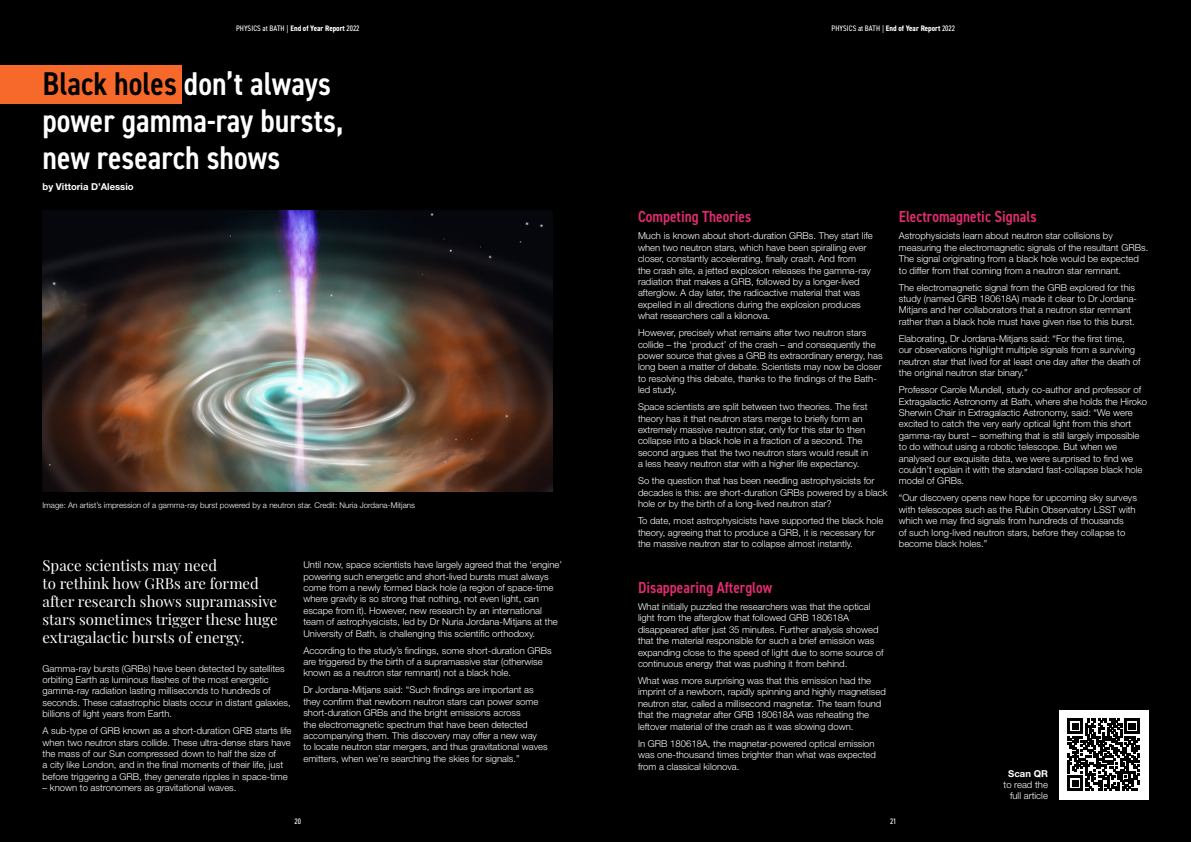
<style>
.page{position:relative;width:1191px;height:842px;background:#000}
.page>*{position:absolute;margin:0;border:0;box-sizing:border-box;transform-origin:0 0}
.Article_Headline{font:600 condensed 33px/37px "DIN2014";color:#fff}
.t1{font:600 condensed 16px "DIN2014";color:#e32b71}
.Paragraph_headline{font:15px/18px "Playfair Display";color:#fff}
.P_Body{font:300 9.5px/11.4px "Helvetica Neue LT Std";color:#fff}
.P_Body-2{font:700 9.5px "Helvetica Neue LT Std";color:#fff}
.Image_Desc{font:300 8px "Helvetica Neue LT Std";color:#fff}
.t2{font:condensed 8px "DIN2014";letter-spacing:.005em;color:#fff}
.s1{font-family:"Minion Pro";font-stretch:normal}
.s2{font-weight:700}
.s3{color:#000}
</style>
<div class="page">
<div style="left:0;top:66px;width:181px;height:38px;background:#f6692a"></div>
<img style="left:43px;top:210px;width:510px;height:281px">
<div style="left:1059px;top:710px;width:89px;height:89px;background:#fff"></div>
<svg style="left:1067px;top:719px;width:72px;height:72px"></svg>
<h2 class="t2" style="left:236px;top:23px;width:125px">PHYSICS at BATH <span class="s1">|</span> <span class="s2">End of Year Report</span> 2022</h2>
<h2 class="t2" style="left:831px;top:23px;width:125px">PHYSICS at BATH <span class="s1">|</span> <span class="s2">End of Year Report</span> 2022</h2>
<h1 class="Article_Headline" style="left:43px;top:64px;width:302px"><span class="s3">Black holes</span> don’t always power gamma-ray bursts, new research shows</h1>
<p class="P_Body-2" style="left:43px;top:181px;width:93px">by Vittoria D’Alessio</p>
<p class="Image_Desc" style="left:43px;top:500px;width:374px">Image: An artist’s impression of a gamma-ray burst powered by a neutron star. Credit: Nuria Jordana-Mitjans</p>
<h2 class="Paragraph_headline" style="left:43px;top:555px;width:237px">Space scientists may need<br>to rethink how GRBs are formed after research shows supramassive stars sometimes trigger these huge extragalactic bursts of energy.</h2>
<p class="P_Body" style="left:43px;top:662px;width:250px">Gamma-ray bursts (GRBs) have been detected by satellites orbiting Earth as luminous flashes of the most energetic gamma-ray radiation lasting milliseconds to hundreds of seconds. These catastrophic blasts occur in distant galaxies, billions of light years from Earth.</p>
<p class="P_Body" style="left:43px;top:725px;width:250px">A sub-type of GRB known as a short-duration GRB starts life when two neutron stars collide. These ultra-dense stars have the mass of our Sun compressed down to half the size of<br>a city like London, and in the final moments of their life, just before triggering a GRB, they generate ripples in space-time</p>
<p class="P_Body" style="left:43px;top:782px;width:195px">– known to astronomers as gravitational waves.</p>
<p class="P_Body" style="left:303px;top:559px;width:260px">Until now, space scientists have largely agreed that the ‘engine’ powering such energetic and short-lived bursts must always come from a newly formed black hole (a region of space-time where gravity is so strong that nothing, not even light, can escape from it). However, new research by an international team of astrophysicists, led by Dr Nuria Jordana-Mitjans at the University of Bath, is challenging this scientific orthodoxy.</p>
<p class="P_Body" style="left:303px;top:644px;width:250px">According to the study’s findings, some short-duration GRBs are triggered by the birth of a supramassive star (otherwise known as a neutron star remnant) not a black hole.</p>
<p class="P_Body" style="left:303px;top:684px;width:246px">Dr Jordana-Mitjans said: “Such findings are important as they confirm that newborn neutron stars can power some short-duration GRBs and the bright emissions across<br>the electromagnetic spectrum that have been detected accompanying them. This discovery may offer a new way<br>to locate neutron star mergers, and thus gravitational waves emitters, when we’re searching the skies for signals.”</p>
<h2 class="t1" style="left:638px;top:206px;width:115px">Competing Theories</h2>
<p class="P_Body" style="left:638px;top:230px;width:236px">Much is known about short-duration GRBs. They start life when two neutron stars, which have been spiralling ever closer, constantly accelerating, finally crash. And from<br>the crash site, a jetted explosion releases the gamma-ray radiation that makes a GRB, followed by a longer-lived afterglow. A day later, the radioactive material that was expelled in all directions during the explosion produces what researchers call a kilonova.</p>
<p class="P_Body" style="left:638px;top:327px;width:246px">However, precisely what remains after two neutron stars collide – the ‘product’ of the crash – and consequently the power source that gives a GRB its extraordinary energy, has long been a matter of debate. Scientists may now be closer to resolving this debate, thanks to the findings of the Bath&shy;led study.</p>
<p class="P_Body" style="left:638px;top:401px;width:231px">Space scientists are split between two theories. The first theory has it that neutron stars merge to briefly form an extremely massive neutron star, only for this star to then collapse into a black hole in a fraction of a second. The second argues that the two neutron stars would result in a less heavy neutron star with a higher life expectancy.</p>
<p class="P_Body" style="left:638px;top:475px;width:251px">So the question that has been needling astrophysicists for decades is this: are short-duration GRBs powered by a black hole or by the birth of a long-lived neutron star?</p>
<p class="P_Body" style="left:638px;top:515px;width:247px">To date, most astrophysicists have supported the black hole theory, agreeing that to produce a GRB, it is necessary for the massive neutron star to collapse almost instantly.</p>
<h2 class="t1" style="left:899px;top:206px;width:139px">Electromagnetic Signals</h2>
<p class="P_Body" style="left:899px;top:230px;width:251px">Astrophysicists learn about neutron star collisions by measuring the electromagnetic signals of the resultant GRBs.<br>The signal originating from a black hole would be expected to differ from that coming from a neutron star remnant.</p>
<p class="P_Body" style="left:899px;top:281px;width:240px">The electromagnetic signal from the GRB explored for this study (named GRB 180618A) made it clear to Dr Jordana-Mitjans and her collaborators that a neutron star remnant rather than a black hole must have given rise to this burst.</p>
<p class="P_Body" style="left:899px;top:333px;width:243px">Elaborating, Dr Jordana-Mitjans said: “For the first time, our observations highlight multiple signals from a surviving neutron star that lived for at least one day after the death of the original neutron star binary.”</p>
<p class="P_Body" style="left:899px;top:384px;width:250px">Professor Carole Mundell, study co-author and professor of Extragalactic Astronomy at Bath, where she holds the Hiroko Sherwin Chair in Extragalactic Astronomy, said: “We were excited to catch the very early optical light from this short gamma-ray burst – something that is still largely impossible to do without using a robotic telescope. But when we analysed our exquisite data, we were surprised to find we couldn’t explain it with the standard fast-collapse black hole model of GRBs.</p>
<p class="P_Body" style="left:899px;top:492px;width:239px">“Our discovery opens new hope for upcoming sky surveys with telescopes such as the Rubin Observatory LSST with which we may find signals from hundreds of thousands<br>of such long-lived neutron stars, before they collapse to become black holes.”</p>
<h2 class="t1" style="left:638px;top:577px;width:136px">Disappearing Afterglow</h2>
<p class="P_Body" style="left:638px;top:601px;width:247px">What initially puzzled the researchers was that the optical light from the afterglow that followed GRB 180618A disappeared after just 35 minutes. Further analysis showed that the material responsible for such a brief emission was expanding close to the speed of light due to some source of continuous energy that was pushing it from behind.</p>
<p class="P_Body" style="left:638px;top:675px;width:249px">What was more surprising was that this emission had the imprint of a newborn, rapidly spinning and highly magnetised neutron star, called a millisecond magnetar. The team found that the magnetar after GRB 180618A was reheating the leftover material of the crash as it was slowing down.</p>
<p class="P_Body" style="left:638px;top:737px;width:239px">In GRB 180618A, the magnetar-powered optical emission was one-thousand times brighter than what was expected from a classical kilonova.</p>
<p class="P_Body-2" style="left:1008px;top:767px;width:41px">Scan QR</p>
<p class="P_Body" style="left:1003px;top:779px;width:46px;text-align:right">to read the full article</p>
<h2 class="t2" style="left:294px;top:816px;width:8px">20</h2>
<h2 class="t2" style="left:890px;top:816px;width:8px">21</h2>
</div>
